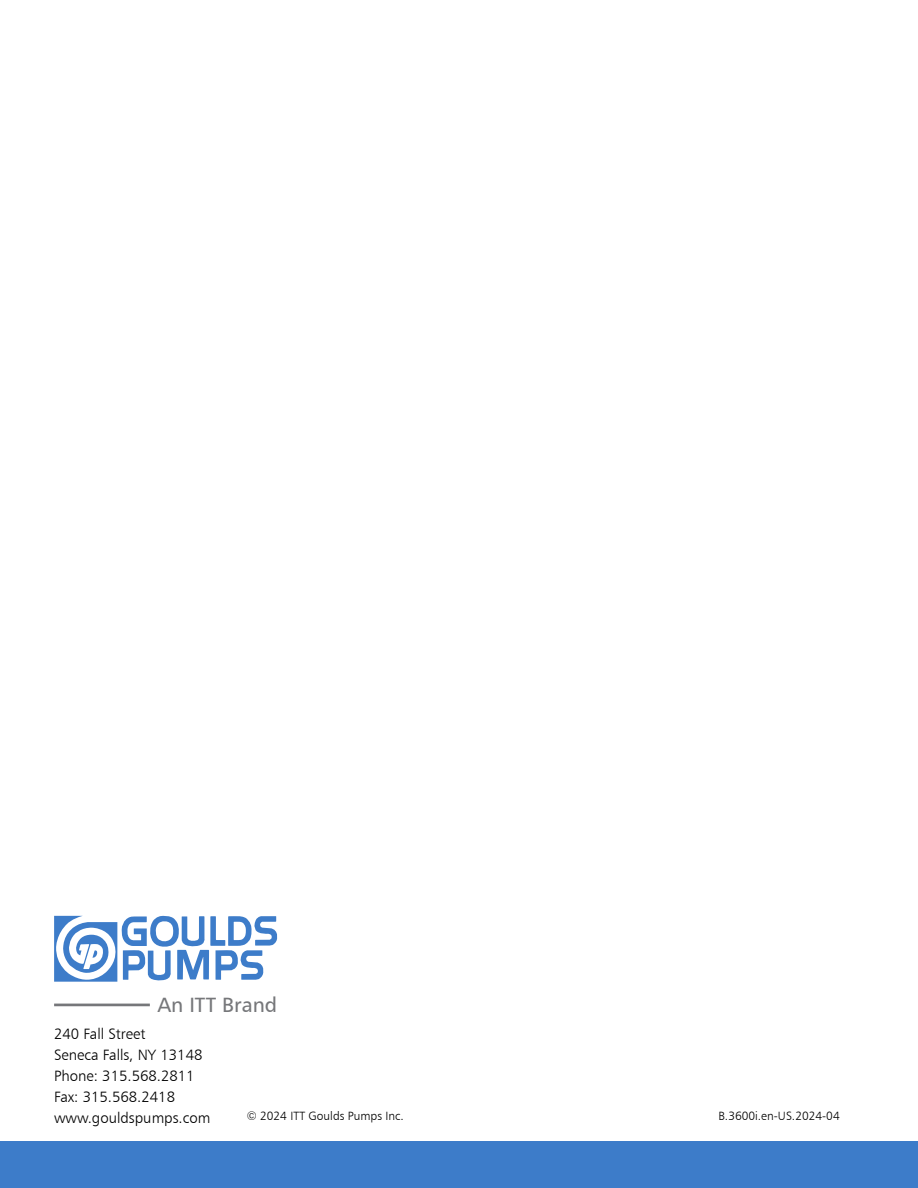
<style>
.page{position:relative;width:918px;height:1188px;background:#fff}
.page>*{position:absolute;margin:0;border:0;box-sizing:border-box;transform-origin:0 0}
.t1{font:20.7px "Humanist 777 BT Roman B";color:#76777a}
.t2{font:15px/21px "Humanist 777 BT Light B";color:#000}
.t3{font:12px "Humanist 777 BT Light B";color:#000}
</style>
<div class="page">
<div style="left:0;top:1142px;width:918px;height:46px;background:#3d7cc9"></div>
<hr style="left:54px;top:1004px;width:96px;height:2px;background:#76777a">
<svg style="left:54px;top:915px;width:224px;height:67px"></svg>
<h1 class="t1" style="left:158px;top:992px;width:121px">An ITT Brand</h1>
<p class="t2" style="left:54px;top:1023px;width:158px">240 Fall Street<br>Seneca Falls, NY 13148<br>Phone: 315.568.2811<br>Fax: 315.568.2418 www.gouldspumps.com</p>
<p class="t3" style="left:247px;top:1108px;width:159px">© 2024 ITT Goulds Pumps Inc.</p>
<p class="t3" style="left:718px;top:1108px;width:123px">B.3600i.en-US.2024-04</p>
</div>
